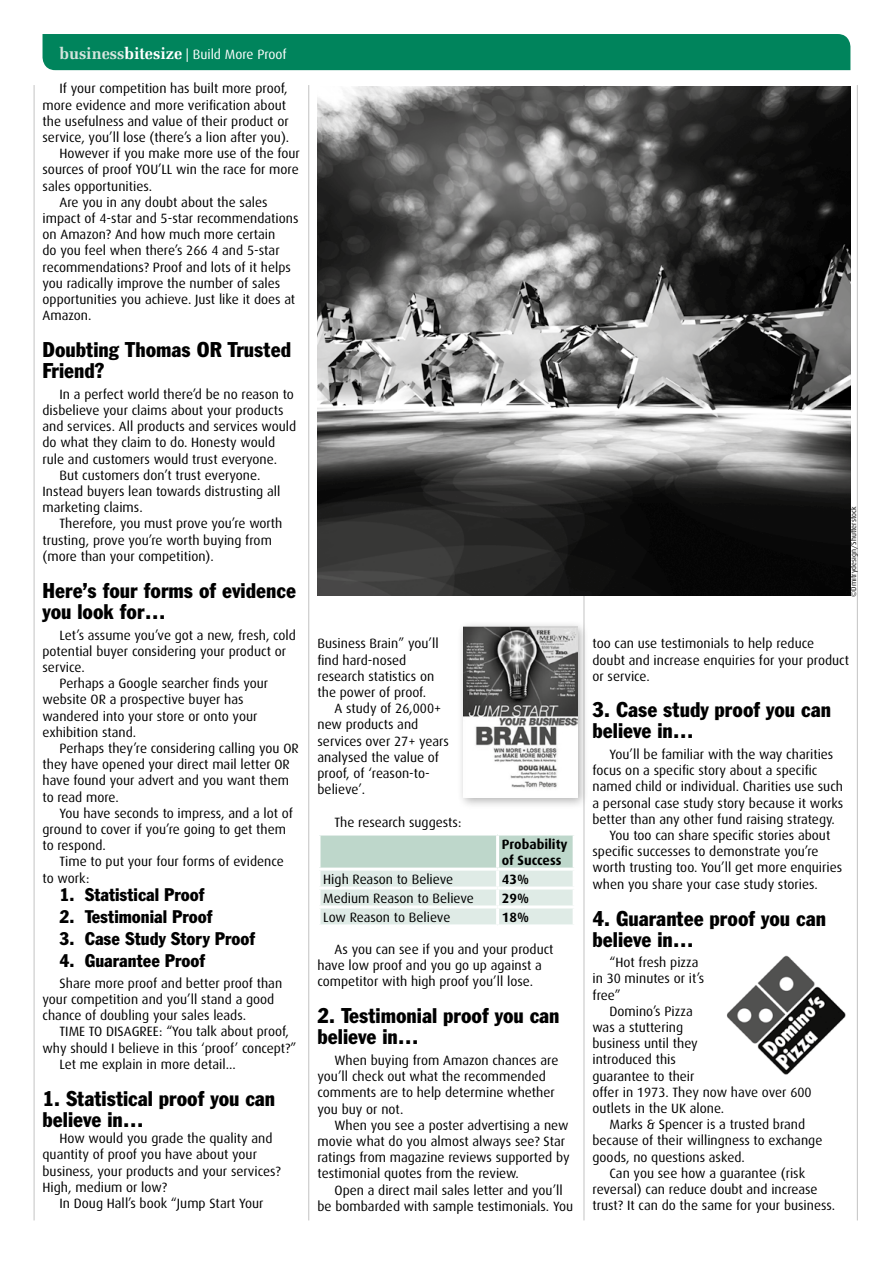
<style>
.page{position:relative;width:893px;height:1263px;background:#fff}
.page>*{position:absolute;margin:0;border:0;box-sizing:border-box;transform-origin:0 0}
.SUBHEAD2{font:condensed 21px/21px "Franklin Gothic BT";color:#000}
.body2{font:condensed 21px/21px "Franklin Gothic BT";color:#000}
.SUBHEAD2-2{font:condensed 18px "Franklin Gothic BT";color:#000}
.body2-2{font:13.5px/16.2px "Dax";color:#000}
.t1{font:13.5px "Dax";color:#fff}
.body2-3{font:700 13.5px/16.2px "Dax";color:#000}
.body2-4{font:7.5px "Dax";color:#000}
.s1{font-family:"Zapf Elliptical 711 BT";font-weight:700;font-size:16.5px;color:#d4e4dd}
.s2{font-family:"Zapf Elliptical 711 BT";font-weight:700;font-size:16.5px}
</style>
<div class="page">
<hr style="left:308px;top:85px;width:1px;height:1135px;background:#c6c6c6">
<hr style="left:583px;top:85px;width:1px;height:1135px;background:#c6c6c6">
<hr style="left:34px;top:85px;width:1px;height:1135px;background:#c6c6c6">
<hr style="left:857px;top:85px;width:1px;height:1135px;background:#c6c6c6">
<div style="left:43px;top:34px;width:807px;height:36px;background:#00845c"></div>
<svg style="left:320px;top:835px;width:253px;height:89px;background:#d2e3dc"></svg>
<hr style="left:496px;top:835px;width:3px;height:33px;background:#fff">
<hr style="left:317px;top:868px;width:181px;height:3px;background:#fff">
<hr style="left:498px;top:868px;width:78px;height:3px;background:#fff">
<hr style="left:496px;top:871px;width:3px;height:15px;background:#fff">
<hr style="left:317px;top:886px;width:181px;height:3px;background:#fff">
<hr style="left:498px;top:886px;width:78px;height:3px;background:#fff">
<hr style="left:496px;top:889px;width:3px;height:16px;background:#fff">
<hr style="left:317px;top:905px;width:181px;height:3px;background:#fff">
<hr style="left:498px;top:905px;width:78px;height:3px;background:#fff">
<hr style="left:496px;top:908px;width:3px;height:16px;background:#fff">
<div style="left:457px;top:620px;width:133px;height:190px;background:#000;opacity:.3"></div>
<img style="left:463px;top:626px;width:115px;height:171px">
<img style="left:726px;top:955px;width:120px;height:120px">
<img style="left:317px;top:86px;width:533px;height:509px">
<p class="t1" style="left:60px;top:47px;width:229px"><span class="s1">business</span><span class="s2">bitesize</span> | Build More Proof</p>
<p class="body2-2" style="left:43px;top:81px;width:248px;text-indent:17px">If your competition has built more proof, more evidence and more verification about the usefulness and value of their product or service, you’ll lose (there’s a lion after you).</p>
<p class="body2-2" style="left:43px;top:146px;width:259px;text-align:justify;text-indent:17px">However if you make more use of the four sources of proof YOU’LL win the race for more sales opportunities.</p>
<p class="body2-2" style="left:43px;top:194px;width:257px;text-indent:17px">Are you in any doubt about the sales impact of 4-star and 5-star recommendations on Amazon? And how much more certain<br>do you feel when there’s 266 4 and 5-star recommendations? Proof and lots of it helps you radically improve the number of sales opportunities you achieve. Just like it does at Amazon.</p>
<p class="SUBHEAD2" style="left:43px;top:339px;width:250px">Doubting Thomas OR Trusted<br>Friend?</p>
<p class="body2-2" style="left:43px;top:386px;width:255px;text-indent:17px">In a perfect world there’d be no reason to disbelieve your claims about your products and services. All products and services would do what they claim to do. Honesty would rule and customers would trust everyone.</p>
<p class="body2-2" style="left:43px;top:467px;width:239px;text-indent:17px">But customers don’t trust everyone.<br>Instead buyers lean towards distrusting all marketing claims.</p>
<p class="body2-2" style="left:43px;top:516px;width:241px;text-indent:17px">Therefore, you must prove you’re worth trusting, prove you’re worth buying from (more than your competition).</p>
<p class="SUBHEAD2" style="left:43px;top:579px;width:255px">Here’s four forms of evidence you look for…</p>
<p class="body2-2" style="left:43px;top:627px;width:255px;text-indent:17px">Let’s assume you’ve got a new, fresh, cold potential buyer considering your product or service.</p>
<p class="body2-2" style="left:43px;top:675px;width:227px;text-indent:17px">Perhaps a Google searcher finds your website OR a prospective buyer has wandered into your store or onto your exhibition stand.</p>
<p class="body2-2" style="left:43px;top:740px;width:258px;text-indent:17px">Perhaps they’re considering calling you OR they have opened your direct mail letter OR have found your advert and you want them to read more.</p>
<p class="body2-2" style="left:43px;top:805px;width:252px;text-indent:17px">You have seconds to impress, and a lot of ground to cover if you’re going to get them to respond.</p>
<p class="body2-2" style="left:43px;top:854px;width:243px;text-indent:17px">Time to put your four forms of evidence to work:</p>
<p class="SUBHEAD2-2" style="left:60px;top:882px;width:147px">1. Statistical Proof</p>
<p class="SUBHEAD2-2" style="left:60px;top:905px;width:155px">2. Testimonial Proof</p>
<p class="SUBHEAD2-2" style="left:60px;top:927px;width:197px">3. Case Study Story Proof</p>
<p class="SUBHEAD2-2" style="left:60px;top:949px;width:147px">4. Guarantee Proof</p>
<p class="body2-2" style="left:43px;top:975px;width:241px;text-indent:17px">Share more proof and better proof than your competition and you’ll stand a good chance of doubling your sales leads.</p>
<p class="body2-2" style="left:43px;top:1024px;width:255px;text-indent:17px">TIME TO DISAGREE: “You talk about proof, why should I believe in this ‘proof’ concept?”</p>
<p class="body2-2" style="left:60px;top:1056px;width:178px">Let me explain in more detail...</p>
<p class="body2" style="left:43px;top:1087px;width:234px">1. Statistical proof you can believe in…</p>
<p class="body2-2" style="left:43px;top:1130px;width:240px;text-indent:17px">How would you grade the quality and quantity of proof you have about your business, your products and your services?<br>High, medium or low?</p>
<p class="body2-2" style="left:60px;top:1195px;width:206px">In Doug Hall’s book “Jump Start Your</p>
<p class="body2-2" style="left:317px;top:636px;width:123px">Business Brain” you’ll find hard-nosed research statistics on the power of proof.</p>
<p class="body2-2" style="left:317px;top:700px;width:133px;text-indent:17px">A study of 26,000+ new products and services over 27+ years analysed the value of proof, of ‘reason-to&shy;believe’.</p>
<p class="body2-2" style="left:334px;top:814px;width:128px">The research suggests:</p>
<p class="body2-3" style="left:502px;top:836px;width:67px">Probability of Success</p>
<p class="body2-2" style="left:323px;top:871px;width:132px">High Reason to Believe</p>
<p class="body2-3" style="left:502px;top:871px;width:29px">43%</p>
<p class="body2-2" style="left:323px;top:890px;width:152px">Medium Reason to Believe</p>
<p class="body2-3" style="left:502px;top:890px;width:29px">29%</p>
<p class="body2-2" style="left:323px;top:909px;width:129px">Low Reason to Believe</p>
<p class="body2-3" style="left:502px;top:909px;width:29px">18%</p>
<p class="body2-2" style="left:317px;top:941px;width:238px;text-indent:17px">As you can see if you and your product have low proof and you go up against a competitor with high proof you’ll lose.</p>
<p class="SUBHEAD2" style="left:317px;top:1005px;width:244px">2. Testimonial proof you can believe in…</p>
<p class="body2-2" style="left:317px;top:1052px;width:242px;text-indent:17px">When buying from Amazon chances are you’ll check out what the recommended comments are to help determine whether you buy or not.</p>
<p class="body2-2" style="left:317px;top:1117px;width:254px;text-indent:17px">When you see a poster advertising a new movie what do you almost always see? Star ratings from magazine reviews supported by testimonial quotes from the review.</p>
<p class="body2-2" style="left:317px;top:1182px;width:257px;text-align:center">Open a direct mail sales letter and you’ll<br>be bombarded with sample testimonials. You</p>
<p class="body2-4" style="left:849px;top:597px;width:92px;rotate:-90deg">©Dmitrydesign/Shutterstock</p>
<p class="body2-2" style="left:592px;top:636px;width:258px">too can use testimonials to help reduce doubt and increase enquiries for your product or service.</p>
<p class="SUBHEAD2" style="left:592px;top:699px;width:240px">3. Case study proof you can believe in…</p>
<p class="body2-2" style="left:592px;top:746px;width:252px;text-indent:17px">You’ll be familiar with the way charities focus on a specific story about a specific named child or individual. Charities use such a personal case study story because it works better than any other fund raising strategy.</p>
<p class="body2-2" style="left:592px;top:827px;width:251px;text-indent:17px">You too can share specific stories about specific successes to demonstrate you’re worth trusting too. You’ll get more enquiries when you share your case study stories.</p>
<p class="SUBHEAD2" style="left:592px;top:907px;width:235px">4. Guarantee proof you can believe in…</p>
<p class="body2-2" style="left:592px;top:954px;width:113px;text-indent:17px">“Hot fresh pizza in 30 minutes or it’s free”</p>
<p class="body2-2" style="left:592px;top:1003px;width:221px;text-indent:17px">Domino’s Pizza<br>was a stuttering<br>business until they<br>introduced this<br>guarantee to their<br>offer in 1973. They now have over 600 outlets in the UK alone.</p>
<p class="body2-2" style="left:592px;top:1116px;width:231px;text-indent:17px">Marks &amp; Spencer is a trusted brand because of their willingness to exchange goods, no questions asked.</p>
<p class="body2-2" style="left:592px;top:1165px;width:244px;text-indent:17px">Can you see how a guarantee (risk reversal) can reduce doubt and increase trust? It can do the same for your business.</p>
</div>
